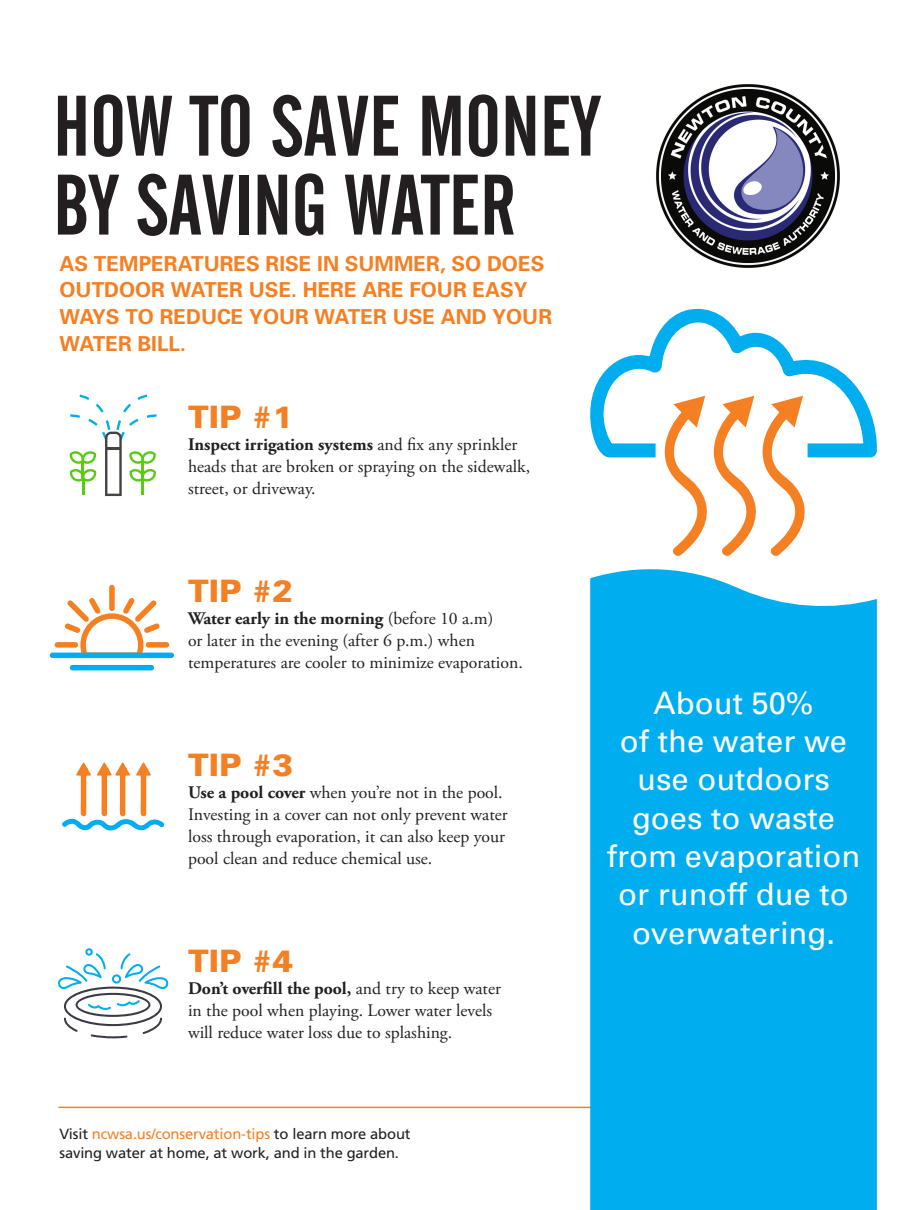
<style>
.page{position:relative;width:908px;height:1210px;background:#fff}
.page>*{position:absolute;margin:0;border:0;box-sizing:border-box;transform-origin:0 0}
.t1{font:84.84px "Alternate Gothic No 2 BT";color:#231f20}
.t2{font:30.94px/38.3px "Univers";color:#fff;text-align:center}
.t3{font:900 30.94px "Univers";color:#f58024}
.t4{font:700 20.61px/26.5px "Univers";color:#f58024}
.t5{font:17.67px/22.1px "Adobe Garamond Pro";color:#231f20}
.t6{font:14.73px/19.1px "Frutiger";letter-spacing:-.01em;color:#231f20}
.s1{font-weight:700}
.s2{color:#f58024}
</style>
<div class="page">
<hr style="left:58px;top:1106px;width:796px;height:2px;background:#f58024">
<img style="left:656px;top:84px;width:184px;height:184px">
<svg style="left:665px;top:460px;width:140px;height:96px"></svg>
<svg style="left:590px;top:308px;width:287px;height:152px"></svg>
<div style="left:590px;top:569px;width:286px;height:641px;background:#00aeef"></div>
<svg style="left:62px;top:762px;width:102px;height:69px"></svg>
<svg style="left:58px;top:948px;width:111px;height:90px"></svg>
<div style="left:109px;top:585px;width:6px;height:26px;background:#f58024;border-radius:3px"></div>
<div style="left:146px;top:642px;width:23px;height:5px;background:#f58024;border-radius:3px"></div>
<div style="left:55px;top:642px;width:23px;height:5px;background:#f58024;border-radius:3px"></div>
<svg style="left:64px;top:597px;width:96px;height:55px"></svg>
<div style="left:50px;top:652px;width:124px;height:6px;background:#00aeef;border-radius:3px"></div>
<div style="left:70px;top:665px;width:84px;height:5px;background:#00aeef;border-radius:3px"></div>
<svg style="left:69px;top:394px;width:87px;height:102px"></svg>
<p class="t1" style="left:53px;top:79px;width:548px">HOW TO SAVE MONEY</p>
<p class="t1" style="left:53px;top:158px;width:463px">BY SAVING WATER</p>
<p class="t4" style="left:59px;top:250px;width:494px">AS TEMPERATURES RISE IN SUMMER, SO DOES<br>OUTDOOR WATER USE. HERE ARE FOUR EASY<br>WAYS TO REDUCE YOUR WATER USE AND YOUR<br>WATER BILL.</p>
<p class="t3" style="left:188px;top:398px;width:106px">TIP #1</p>
<p class="t5" style="left:188px;top:434px;width:343px"><span class="s1">Inspect irrigation systems</span> and fix any sprinkler heads that are broken or spraying on the sidewalk, street, or driveway.</p>
<p class="t3" style="left:188px;top:572px;width:106px">TIP #2</p>
<p class="t5" style="left:188px;top:608px;width:336px"><span class="s1">Water early in the morning</span> (before 10 a.m)<br>or later in the evening (after 6 p.m.) when temperatures are cooler to minimize evaporation.</p>
<p class="t3" style="left:188px;top:745px;width:106px">TIP #3</p>
<p class="t5" style="left:188px;top:782px;width:321px"><span class="s1">Use a pool cover</span> when you’re not in the pool.<br>Investing in a cover can not only prevent water loss through evaporation, it can also keep your pool clean and reduce chemical use.</p>
<p class="t3" style="left:188px;top:941px;width:106px">TIP #4</p>
<p class="t5" style="left:188px;top:978px;width:314px"><span class="s1">Don’t overfill the pool,</span> and try to keep water in the pool when playing. Lower water levels will reduce water loss due to splashing.</p>
<p class="t6" style="left:59px;top:1123px;width:352px">Visit <span class="s2">ncwsa.us/conservation-tips</span> to learn more about saving water at home, at work, and in the garden.</p>
<p class="t2" style="left:606px;top:683px;width:255px">About 50%<br>of the water we use outdoors goes to waste from evaporation or runoff due to overwatering.</p>
</div>
